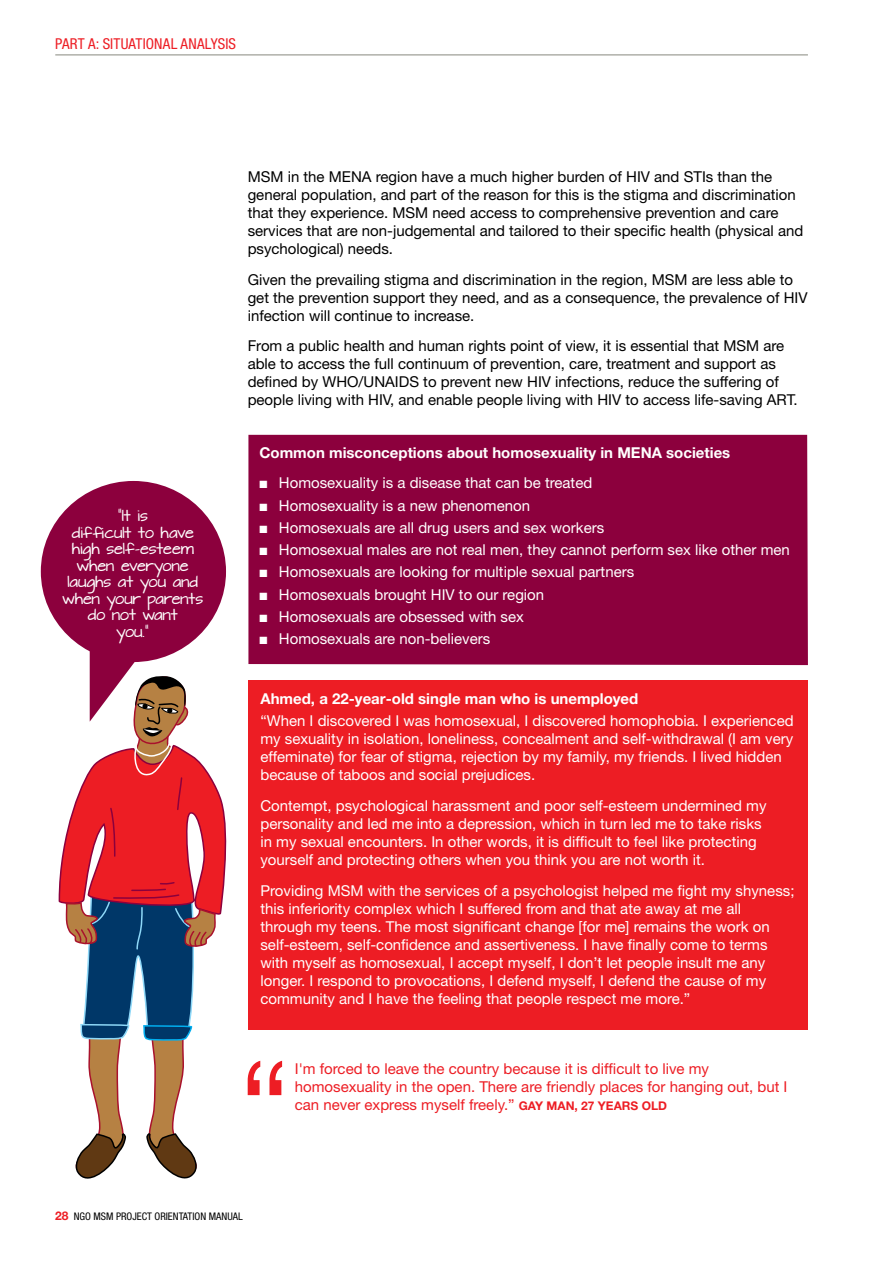
<style>
.page{position:relative;width:893px;height:1263px;background:#fff}
.page>*{position:absolute;margin:0;border:0;box-sizing:border-box;transform-origin:0 0}
.t1{font:15px/18px "Helvetica Neue";color:#fff}
.t2{font:15px/18px "Helvetica Neue";color:#000}
.t3{font:15px/18px "Helvetica Neue";color:#ed1d24}
.t4{font:700 15px "Helvetica Neue LT Pro";color:#fff}
.t5{font:condensed 15px "Helvetica Neue LT Pro";letter-spacing:.01em;color:#ed1d24}
.t6{font:13.5px/16.5px "Architects Daughter";color:#fff;text-align:center}
.t7{font:700 12px "Helvetica Neue";color:#ed1d24}
.t8{font:condensed 10.5px "Helvetica Neue LT Pro";color:#000}
.s1{font-weight:700;font-size:12px}
.s2{font-family:"Helvetica Neue";font-weight:700;font-stretch:normal;font-size:12px;color:#ed1d24}
</style>
<div class="page">
<hr style="left:55px;top:55px;width:753px;height:1px;background:#87897f">
<div style="left:248px;top:435px;width:560px;height:230px;background:#8c003d"></div>
<div style="left:248px;top:680px;width:559px;height:350px;background:#ed1d24"></div>
<svg style="left:248px;top:1061px;width:34px;height:34px"></svg>
<div style="left:41px;top:481px;width:185px;height:181px;background:#8c003d;border-radius:50%"></div>
<svg style="left:58px;top:643px;width:169px;height:536px"></svg>
<p class="t5" style="left:55px;top:35px;width:182px">PART A: SITUATIONAL ANALYSIS</p>
<p class="t6" style="left:63px;top:509px;width:142px">"It is<br>difficult to have high self-esteem when everyone laughs at you and when your parents do not want<br>you.”</p>
<p class="t2" style="left:248px;top:167px;width:557px">MSM in the MENA region have a much higher burden of HIV and STIs than the general population, and part of the reason for this is the stigma and discrimination that they experience. MSM need access to comprehensive prevention and care services that are non-judgemental and tailored to their specific health (physical and psychological) needs.</p>
<p class="t2" style="left:248px;top:270px;width:561px">Given the prevailing stigma and discrimination in the region, MSM are less able to get the prevention support they need, and as a consequence, the prevalence of HIV infection will continue to increase.</p>
<p class="t2" style="left:248px;top:337px;width:552px">From a public health and human rights point of view, it is essential that MSM are able to access the full continuum of prevention, care, treatment and support as defined by WHO/UNAIDS to prevent new HIV infections, reduce the suffering of people living with HIV, and enable people living with HIV to access life-saving ART.</p>
<p class="t4" style="left:259px;top:443px;width:472px">Common misconceptions about homosexuality in MENA societies</p>
<p class="t1" style="left:259px;top:474px;width:334px">■ Homosexuality is a disease that can be treated</p>
<p class="t1" style="left:259px;top:496px;width:272px">■ Homosexuality is a new phenomenon</p>
<p class="t1" style="left:259px;top:518px;width:346px">■ Homosexuals are all drug users and sex workers</p>
<p class="t1" style="left:259px;top:541px;width:532px">■ Homosexual males are not real men, they cannot perform sex like other men</p>
<p class="t1" style="left:259px;top:563px;width:376px">■ Homosexuals are looking for multiple sexual partners</p>
<p class="t1" style="left:259px;top:585px;width:286px">■ Homosexuals brought HIV to our region</p>
<p class="t1" style="left:259px;top:607px;width:266px">■ Homosexuals are obsessed with sex</p>
<p class="t1" style="left:259px;top:630px;width:232px">■ Homosexuals are non-believers</p>
<p class="t4" style="left:260px;top:689px;width:379px">Ahmed, a 22-year-old single man who is unemployed</p>
<p class="t1" style="left:260px;top:711px;width:535px">“When I discovered I was homosexual, I discovered homophobia. I experienced my sexuality in isolation, loneliness, concealment and self-withdrawal (I am very effeminate) for fear of stigma, rejection by my family, my friends. I lived hidden because of taboos and social prejudices.</p>
<p class="t1" style="left:260px;top:796px;width:507px">Contempt, psychological harassment and poor self-esteem undermined my personality and led me into a depression, which in turn led me to take risks in my sexual encounters. In other words, it is difficult to feel like protecting yourself and protecting others when you think you are not worth it.</p>
<p class="t1" style="left:260px;top:881px;width:536px">Providing MSM with the services of a psychologist helped me fight my shyness; this inferiority complex which I suffered from and that ate away at me all through my teens. The most significant change [for me] remains the work on self-esteem, self-confidence and assertiveness. I have finally come to terms with myself as homosexual, I accept myself, I don’t let people insult me any longer. I respond to provocations, I defend myself, I defend the cause of my community and I have the feeling that people respect me more.”</p>
<p class="t3" style="left:295px;top:1059px;width:494px">I'm forced to leave the country because it is difficult to live my homosexuality in the open. There are friendly places for hanging out, but I can never express myself freely.” <span class="s1">GAY MAN</span></p>
<p class="t7" style="left:575px;top:1098px;width:33px">, 27 YEARS</p>
<p class="t7" style="left:642px;top:1098px;width:18px">OLD</p>
<p class="t8" style="left:55px;top:1211px;width:189px"><span class="s2">28</span> NGO MSM PROJECT ORIENTATION MANUAL</p>
</div>
